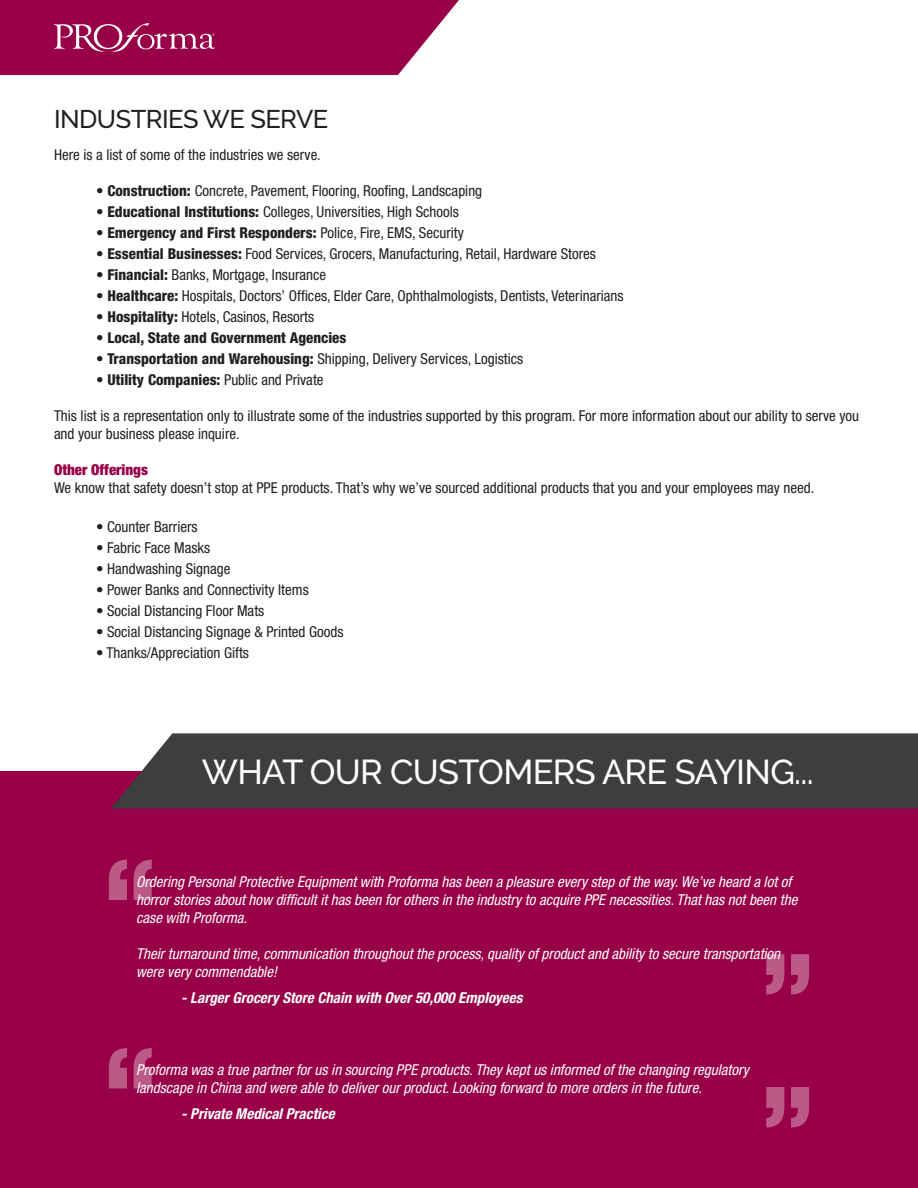
<style>
.page{position:relative;width:918px;height:1188px;background:#fff}
.page>*{position:absolute;margin:0;border:0;box-sizing:border-box;transform-origin:0 0}
.t1{font:900 condensed 108.15px "Helvetica Neue LT Std";color:#fff}
.t2{font:500 34.35px "Raleway";letter-spacing:-.02em;color:#fff}
.t3{font:500 25.5px "Raleway";letter-spacing:-.02em;color:#231f20}
.t4{font:condensed 15px/18px "Helvetica Neue LT Std";color:#231f20}
.t5{font:italic condensed 15px/18px "Helvetica Neue LT Std";color:#fff}
.t6{font:800 condensed 15px "Helvetica Neue LT Std";color:#231f20}
.t7{font:italic 700 condensed 15px "Helvetica Neue LT Std";color:#fff}
.t8{font:900 condensed 15px "Helvetica Neue LT Std";color:#980047}
.s1{font-weight:800}
.s2{font-weight:400}
</style>
<div class="page">
<svg style="left:0;top:0;width:459px;height:75px;background:#a11858"></svg>
<div style="left:0;top:771px;width:918px;height:417px;background:#980047"></div>
<div style="left:112px;top:733px;width:806px;height:75px;background:#3e3e3f"></div>
<p class="t3" style="left:54px;top:104px;width:276px">INDUSTRIES WE SERVE</p>
<p class="t4" style="left:54px;top:146px;width:268px">Here is a list of some of the industries we serve.</p>
<p class="t4" style="left:96px;top:182px;width:388px"><span class="s1">• Construction:</span> Concrete, Pavement, Flooring, Roofing, Landscaping</p>
<p class="t4" style="left:96px;top:203px;width:365px"><span class="s1">• Educational Institutions:</span> Colleges, Universities, High Schools</p>
<p class="t6" style="left:96px;top:224px;width:369px">• Emergency and First Responders: <span class="s2">Police, Fire, EMS, Security</span></p>
<p class="t4" style="left:96px;top:245px;width:502px"><span class="s1">• Essential Businesses:</span> Food Services, Grocers, Manufacturing, Retail, Hardware Stores</p>
<p class="t4" style="left:96px;top:266px;width:232px"><span class="s1">• Financial:</span> Banks, Mortgage, Insurance</p>
<p class="t4" style="left:96px;top:287px;width:529px"><span class="s1">• Healthcare:</span> Hospitals, Doctors’ Offices, Elder Care, Ophthalmologists, Dentists, Veterinarians</p>
<p class="t4" style="left:96px;top:308px;width:220px"><span class="s1">• Hospitality:</span> Hotels, Casinos, Resorts</p>
<p class="t6" style="left:96px;top:329px;width:252px">• Local, State and Government Agencies</p>
<p class="t4" style="left:96px;top:350px;width:429px"><span class="s1">• Transportation and Warehousing:</span> Shipping, Delivery Services, Logistics</p>
<p class="t6" style="left:96px;top:371px;width:229px">• Utility Companies: <span class="s2">Public and Private</span></p>
<p class="t4" style="left:54px;top:407px;width:807px">This list is a representation only to illustrate some of the industries supported by this program. For more information about our ability to serve you and your business please inquire.</p>
<p class="t8" style="left:54px;top:461px;width:95px">Other Offerings</p>
<p class="t4" style="left:54px;top:479px;width:762px">We know that safety doesn’t stop at PPE products. That’s why we’ve sourced additional products that you and your employees may need.</p>
<p class="t4" style="left:96px;top:518px;width:103px">• Counter Barriers</p>
<p class="t4" style="left:96px;top:539px;width:116px">• Fabric Face Masks</p>
<p class="t4" style="left:96px;top:560px;width:136px">• Handwashing Signage</p>
<p class="t4" style="left:96px;top:581px;width:214px">• Power Banks and Connectivity Items</p>
<p class="t4" style="left:96px;top:602px;width:170px">• Social Distancing Floor Mats</p>
<p class="t4" style="left:96px;top:623px;width:249px">• Social Distancing Signage &amp; Printed Goods</p>
<p class="t4" style="left:96px;top:644px;width:155px">• Thanks/Appreciation Gifts</p>
<p class="t2" style="left:202px;top:752px;width:613px">WHAT OUR CUSTOMERS ARE SAYING...</p>
<h1 class="t1" style="left:104px;top:832px;width:53px">“</h1>
<p class="t5" style="left:136px;top:873px;width:663px">Ordering Personal Protective Equipment with Proforma has been a pleasure every step of the way. We’ve heard a lot of horror stories about how difficult it has been for others in the industry to acquire PPE necessities. That has not been the case with Proforma.</p>
<p class="t5" style="left:136px;top:945px;width:646px">Their turnaround time, communication throughout the process, quality of product and ability to secure transportation were very commendable!</p>
<p class="t7" style="left:181px;top:988px;width:343px">- Larger Grocery Store Chain with Over 50,000 Employees</p>
<h1 class="t1" style="left:814px;top:1023px;width:53px;rotate:-180deg">“</h1>
<h1 class="t1" style="left:104px;top:1020px;width:53px">“</h1>
<p class="t5" style="left:136px;top:1061px;width:614px">Proforma was a true partner for us in sourcing PPE products. They kept us informed of the changing regulatory landscape in China and were able to deliver our product. Looking forward to more orders in the future.</p>
<p class="t7" style="left:181px;top:1105px;width:155px">- Private Medical Practice</p>
<h1 class="t1" style="left:814px;top:1155px;width:53px;rotate:-180deg">“</h1>
</div>
